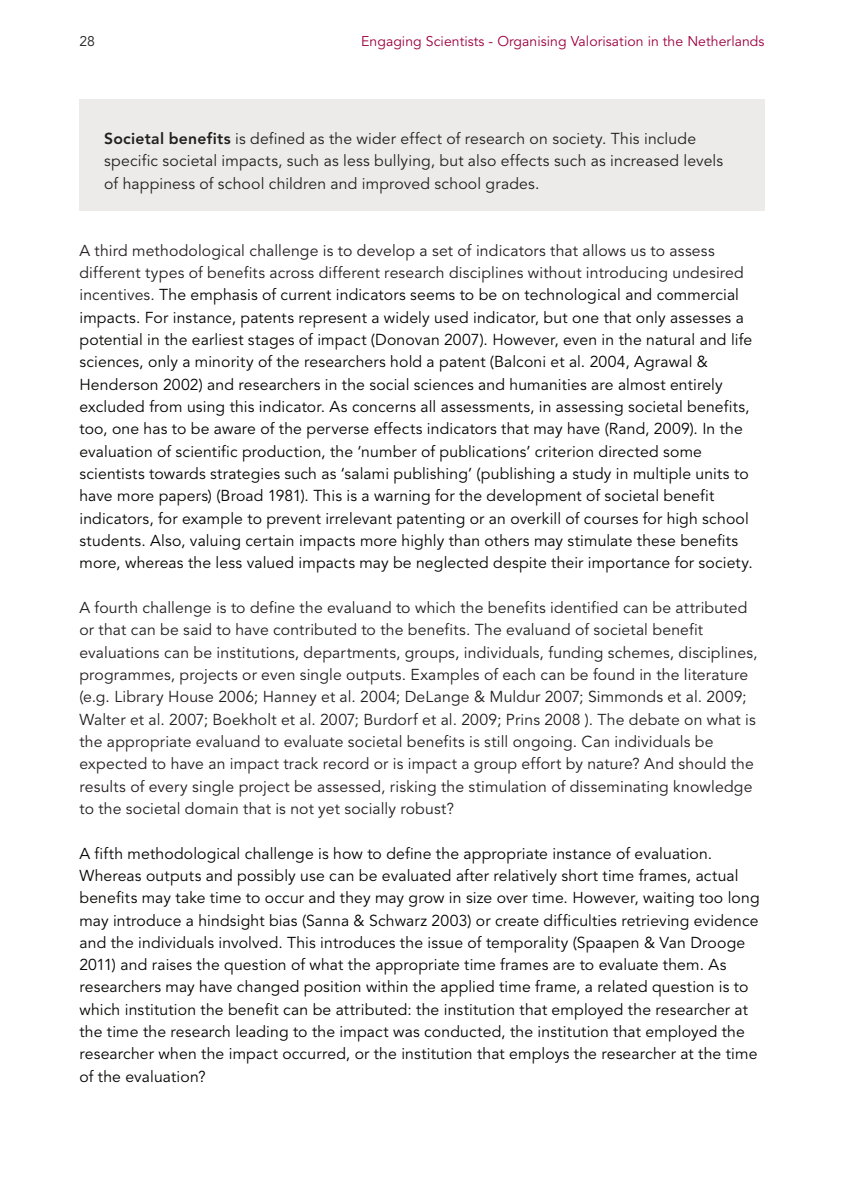
<style>
.page{position:relative;width:844px;height:1191px;background:#fff}
.page>*{position:absolute;margin:0;border:0;box-sizing:border-box;transform-origin:0 0}
.t1{font:15.75px/22.4px "Avenir LT Std";letter-spacing:.01em;color:#040503}
.t2{font:15.75px/22.4px "Avenir LT Std";letter-spacing:.01em;color:#231f20}
.t3{font:14px "Avenir LT Std";letter-spacing:.005em;color:#9d0140}
.t4{font:14px "Avenir LT Std";color:#231f20}
.s1{font-weight:800}
.s2{color:#231f20}
</style>
<div class="page">
<div style="left:79px;top:99px;width:685px;height:112px;background:#edebe9"></div>
<p class="t4" style="left:79px;top:35px;width:17px">28</p>
<p class="t3" style="left:361px;top:35px;width:405px">Engaging Scientists - Organising Valorisation in the Netherlands</p>
<p class="t2" style="left:104px;top:128px;width:620px"><span class="s1">Societal benefits</span> is defined as the wider effect of research on society. This include specific societal impacts, such as less bullying, but also effects such as increased levels of happiness of school children and improved school grades.</p>
<p class="t1" style="left:79px;top:240px;width:674px"><span class="s2">A third methodological challenge is to develop a set of indicators that allows us to assess different types of benefits across different research disciplines without introducing undesired incentives.</span> The emphasis of current indicators seems to be on technological and commercial impacts. For instance, patents represent a widely used indicator, but one that only assesses a potential in the earliest stages of impact (Donovan 2007). However, even in the natural and life sciences, only a minority of the researchers hold a patent (Balconi et al. 2004, Agrawal &amp; Henderson 2002) and researchers in the social sciences and humanities are almost entirely excluded from using this indicator. As concerns all assessments, in assessing societal benefits, too, one has to be aware of the perverse effects indicators that may have (Rand, 2009). In the evaluation of scientific production, the ‘number of publications’ criterion directed some scientists towards strategies such as ‘salami publishing’ (publishing a study in multiple units to have more papers) (Broad 1981). This is a warning for the development of societal benefit indicators, for example to prevent irrelevant patenting or an overkill of courses for high school students. Also, valuing certain impacts more highly than others may stimulate these benefits more, whereas the less valued impacts may be neglected despite their importance for society.</p>
<p class="t2" style="left:79px;top:597px;width:679px">A fourth challenge is to define the evaluand to which the benefits identified can be attributed or that can be said to have contributed to the benefits. The evaluand of societal benefit evaluations can be institutions, departments, groups, individuals, funding schemes, disciplines, programmes, projects or even single outputs. Examples of each can be found in the literature (e.g. Library House 2006; Hanney et al. 2004; DeLange &amp; Muldur 2007; Simmonds et al. 2009; Walter et al. 2007; Boekholt et al. 2007; Burdorf et al. 2009; Prins 2008 ). The debate on what is the appropriate evaluand to evaluate societal benefits is still ongoing. Can individuals be expected to have an impact track record or is impact a group effort by nature? And should the results of every single project be assessed, risking the stimulation of disseminating knowledge to the societal domain that is not yet socially robust?</p>
<p class="t1" style="left:79px;top:843px;width:681px">A fifth methodological challenge is how to define the appropriate instance of evaluation.<br>Whereas outputs and possibly use can be evaluated after relatively short time frames, actual benefits may take time to occur and they may grow in size over time. However, waiting too long may introduce a hindsight bias (Sanna &amp; Schwarz 2003) or create difficulties retrieving evidence and the individuals involved. This introduces the issue of temporality (Spaapen &amp; Van Drooge 2011) and raises the question of what the appropriate time frames are to evaluate them. As researchers may have changed position within the applied time frame, a related question is to which institution the benefit can be attributed: the institution that employed the researcher at the time the research leading to the impact was conducted, the institution that employed the researcher when the impact occurred, or the institution that employs the researcher at the time of the evaluation?</p>
</div>
